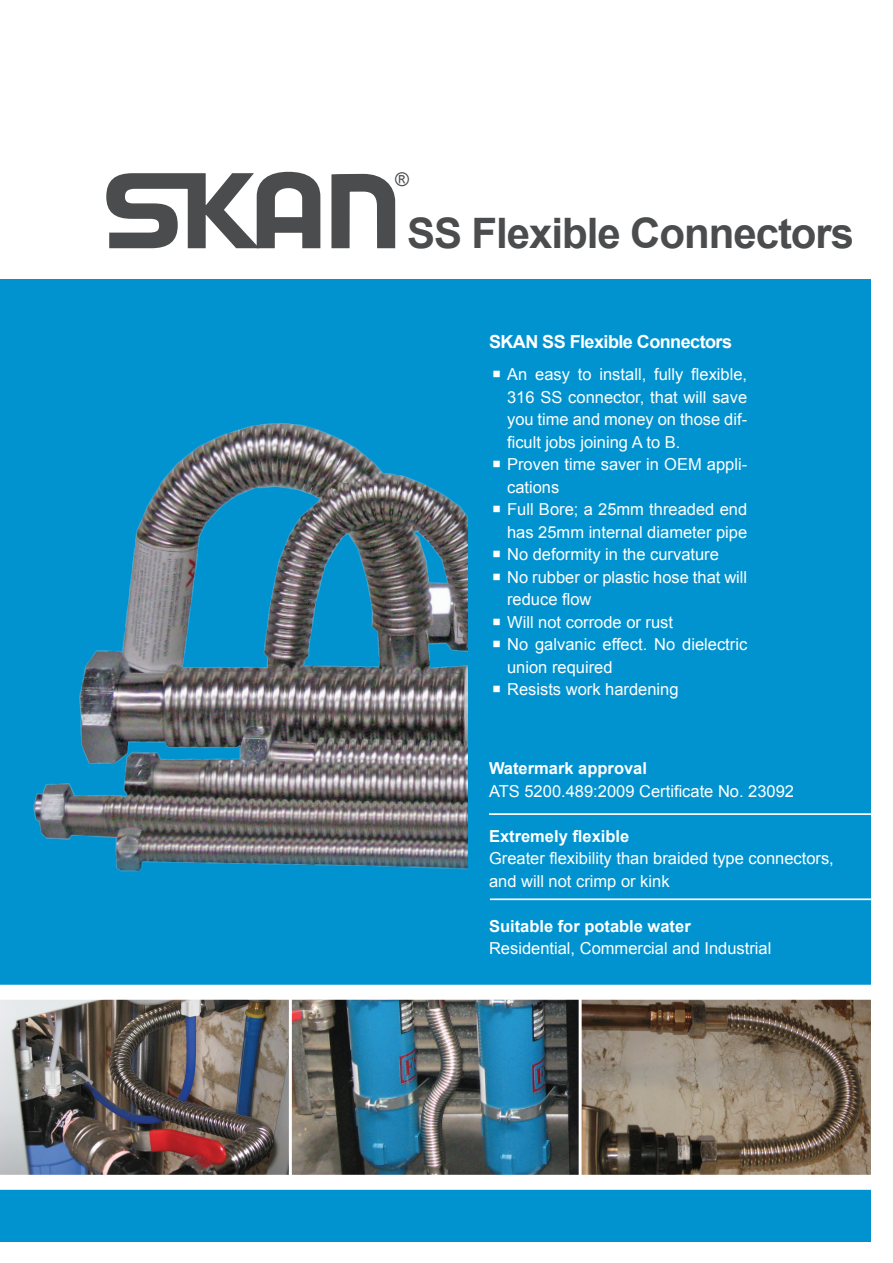
<style>
.page{position:relative;width:893px;height:1263px;background:#fff}
.page>*{position:absolute;margin:0;border:0;box-sizing:border-box;transform-origin:0 0}
.t1{font:700 42px "Arial";letter-spacing:-.025em;color:#4b4c4d}
.t2{font:18.9px "Arial";color:#4b4c4d}
.t3{font:700 18px "Arial";letter-spacing:-.03em;color:#fff}
.t4{font:16.5px/22.5px "Arial";color:#fff}
.t5{font:700 16.5px "Arial";color:#fff}
</style>
<div class="page">
<div style="left:0;top:279px;width:871px;height:963px;background:#0093d0"></div>
<img style="left:0;top:1000px;width:579px;height:175px">
<img style="left:582px;top:1000px;width:289px;height:175px">
<div style="left:0;top:985px;width:876px;height:15px;background:#fff"></div>
<div style="left:0;top:1175px;width:879px;height:15px;background:#fff"></div>
<hr style="left:579px;top:991px;width:3px;height:197px;background:#fff">
<hr style="left:289px;top:987px;width:3px;height:196px;background:#fff">
<hr style="left:489px;top:813px;width:404px;height:2px;background:#fff">
<hr style="left:490px;top:898px;width:403px;height:2px;background:#fff">
<img style="left:33px;top:423px;width:435px;height:449px">
<svg style="left:331px;top:173px;width:65px;height:76px"></svg>
<svg style="left:106px;top:171px;width:215px;height:78px"></svg>
<p class="t2" style="left:395px;top:167px;width:15px">®</p>
<h1 class="t1" style="left:407px;top:205px;width:449px">SS Flexible Connectors</h1>
<p class="t3" style="left:489px;top:329px;width:245px">SKAN SS Flexible Connectors</p>
<p class="t4" style="left:507px;top:363px;width:242px;text-align:justify;text-indent:-15px">○ An easy to install, fully flexible, 316 SS connector, that will save you time and money on those dif&shy;ficult jobs joining A to B.</p>
<p class="t4" style="left:507px;top:453px;width:242px;text-indent:-15px">○ Proven time saver in OEM appli&shy;cations</p>
<p class="t4" style="left:492px;top:498px;width:257px;text-align:right">○ Full Bore; a 25mm threaded end has 25mm internal diameter pipe</p>
<p class="t4" style="left:492px;top:543px;width:228px">○ No deformity in the curvature</p>
<p class="t4" style="left:507px;top:566px;width:242px;text-indent:-15px">○ No rubber or plastic hose that will reduce flow</p>
<p class="t4" style="left:492px;top:611px;width:182px">○ Will not corrode or rust</p>
<p class="t4" style="left:507px;top:633px;width:242px;text-indent:-15px">○ No galvanic effect. No dielectric union required</p>
<p class="t4" style="left:492px;top:678px;width:188px">○ Resists work hardening</p>
<p class="t5" style="left:489px;top:757px;width:160px">Watermark approval</p>
<p class="t4" style="left:489px;top:780px;width:307px">ATS 5200.489:2009 Certificate No. 23092</p>
<p class="t5" style="left:489px;top:825px;width:142px">Extremely flexible</p>
<p class="t4" style="left:489px;top:847px;width:346px">Greater flexibility than braided type connectors, and will not crimp or kink</p>
<p class="t5" style="left:489px;top:915px;width:203px">Suitable for potable water</p>
<p class="t4" style="left:489px;top:937px;width:284px">Residential, Commercial and Industrial</p>
</div>
